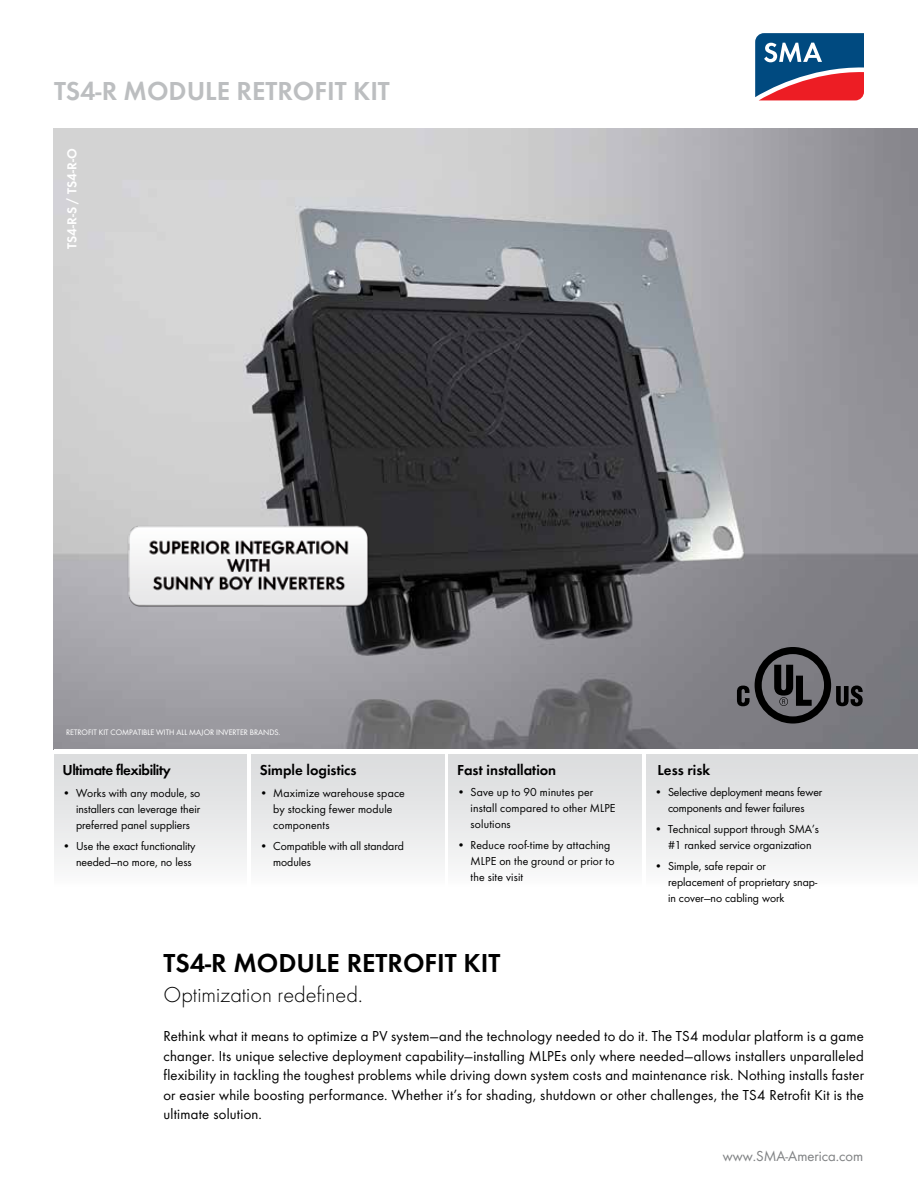
<style>
.page{position:relative;width:918px;height:1188px;background:#fff}
.page>*{position:absolute;margin:0;border:0;box-sizing:border-box;transform-origin:0 0}
.t1{font:600 27px "SMA Futura Global";color:#000}
.t2{font:600 27px "SMA Futura Global";color:#bcbec0}
.t3{font:22.5px "SMA Futura Global Light";color:#000}
.t4{font:15px/19.5px "SMA Futura Global";letter-spacing:.015em;color:#000;text-align:justify}
.t5{font:600 15px "SMA Futura Global";color:#000}
.t6{font:600 15px "SMA Futura Global";letter-spacing:-.03em;color:#000}
.t7{font:15px "SMA Futura Global";color:#808284}
.t8{font:600 13.5px "SMA Futura Global";color:#fff}
.t9{font:12px/15.8px "SMA Futura Global";color:#000}
.t10{font:8.25px "SMA Futura Global";color:#fff}
</style>
<div class="page">
<img style="left:54px;top:129px;width:864px;height:620px">
<div style="left:54px;top:752px;width:193px;height:135px;background:linear-gradient(to bottom,#d8dadb,#fafafa)"></div>
<div style="left:449px;top:752px;width:193px;height:135px;background:linear-gradient(to bottom,#d8dadb,#fafafa)"></div>
<div style="left:646px;top:752px;width:272px;height:135px;background:linear-gradient(to bottom,#d8dadb,#fafafa)"></div>
<div style="left:251px;top:752px;width:193px;height:135px;background:linear-gradient(to bottom,#d8dadb,#fafafa)"></div>
<svg style="left:737px;top:647px;width:126px;height:77px;background:#59595d"></svg>
<img style="left:90px;top:514px;width:316px;height:104px">
<hr style="left:54px;top:749px;width:864px;height:4px;background:#fff">
<svg style="left:755px;top:33px;width:109px;height:67px;background:#655879"></svg>
<h1 class="t2" style="left:54px;top:80px;width:337px">TS4-R MODULE RETROFIT KIT</h1>
<p class="t8" style="left:66px;top:249px;width:102px;rotate:-90deg">TS4-R-S / TS4-R-O</p>
<p class="t10" style="left:66px;top:729px;width:216px">RETROFIT KIT COMPATIBLE WITH ALL MAJOR INVERTER BRANDS.</p>
<p class="t6" style="left:63px;top:764px;width:110px">Ultimate flexibility</p>
<p class="t9" style="left:76px;top:787px;width:126px;text-align:justify;text-indent:-14px">• Works with any module, so installers can leverage their preferred panel suppliers</p>
<p class="t9" style="left:76px;top:839px;width:121px;text-indent:-14px">• Use the exact functionality needed—no more, no less</p>
<p class="t5" style="left:260px;top:764px;width:98px">Simple logistics</p>
<p class="t9" style="left:273px;top:787px;width:133px;text-indent:-13px">• Maximize warehouse space by stocking fewer module components</p>
<p class="t9" style="left:273px;top:839px;width:132px;text-indent:-14px">• Compatible with all standard modules</p>
<p class="t5" style="left:457px;top:764px;width:101px">Fast installation</p>
<p class="t9" style="left:471px;top:786px;width:146px;text-indent:-14px">• Save up to 90 minutes per install compared to other MLPE solutions</p>
<p class="t9" style="left:471px;top:838px;width:145px;text-indent:-14px">• Reduce roof-time by attaching<br>MLPE on the ground or prior to the site visit</p>
<p class="t5" style="left:658px;top:764px;width:54px">Less risk</p>
<p class="t9" style="left:655px;top:786px;width:169px;text-align:center">• Selective deployment means fewer components and fewer failures</p>
<p class="t9" style="left:655px;top:822px;width:166px;text-align:center">• Technical support through SMA’s #1 ranked service organization</p>
<p class="t9" style="left:668px;top:859px;width:151px;text-indent:-14px">• Simple, safe repair or replacement of proprietary snap&shy;in cover—no cabling work</p>
<h1 class="t1" style="left:163px;top:952px;width:338px">TS4-R MODULE RETROFIT KIT</h1>
<h2 class="t3" style="left:163px;top:986px;width:201px">Optimization redefined.</h2>
<p class="t4" style="left:163px;top:1028px;width:702px">Rethink what it means to optimize a PV system—and the technology needed to do it. The TS4 modular platform is a game changer. Its unique selective deployment capability—installing MLPEs only where needed—allows installers unparalleled flexibility in tackling the toughest problems while driving down system costs and maintenance risk. Nothing installs faster or easier while boosting performance. Whether it’s for shading, shutdown or other challenges, the TS4 Retrofit Kit is the ultimate solution.</p>
<p class="t7" style="left:723px;top:1150px;width:142px">www.SMA-America.com</p>
</div>
